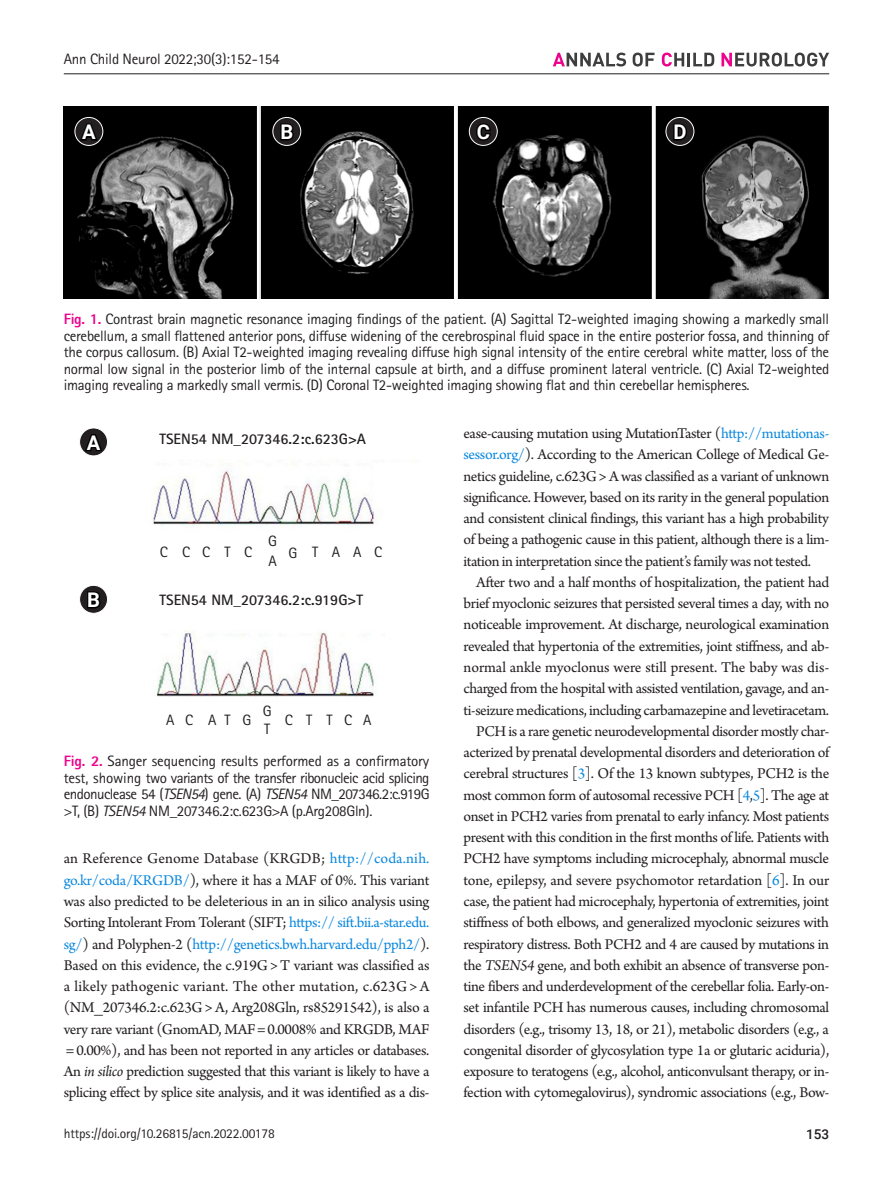
<style>
.page{position:relative;width:893px;height:1191px;background:#fff}
.page>*{position:absolute;margin:0;border:0;box-sizing:border-box;transform-origin:0 0}
.t1{font:700 20.25px "Roboto";color:#fff}
.body{font:15.75px/21.3px "Arno Pro";letter-spacing:-.025em;color:#231f20;text-align:justify}
.fig-caption{font:15px/16.5px "Rotis Sans Serif Std";letter-spacing:-.02em;color:#231f20;text-align:justify}
.t2{font:700 15px "Rotis Sans Serif Std";color:#231f20}
.t3{font:13.5px "Rotis Sans Serif Std";letter-spacing:-.01em;color:#231f20}
.t4{font:500 13.5px "Roboto";color:#231f20}
.s1{font-weight:800;color:#ed028c}
.s2{font-style:italic}
.s3{color:#0b88de}
</style>
<div class="page">
<img style="left:64px;top:106px;width:765px;height:193px">
<img style="left:152px;top:463px;width:225px;height:234px">
<svg style="left:75px;top:117px;width:28px;height:28px"></svg>
<div style="left:74px;top:117px;width:29px;height:29px;border:1px solid #fff;border-radius:50%"></div>
<svg style="left:78px;top:122px;width:22px;height:21px"></svg>
<svg style="left:80px;top:428px;width:28px;height:28px"></svg>
<div style="left:79px;top:427px;width:29px;height:29px;border:1px solid #fff;border-radius:50%"></div>
<svg style="left:83px;top:432px;width:21px;height:21px"></svg>
<svg style="left:80px;top:585px;width:28px;height:28px"></svg>
<div style="left:79px;top:585px;width:29px;height:29px;border:1px solid #fff;border-radius:50%"></div>
<svg style="left:86px;top:589px;width:16px;height:21px"></svg>
<svg style="left:273px;top:117px;width:28px;height:28px"></svg>
<div style="left:272px;top:117px;width:29px;height:29px;border:1px solid #fff;border-radius:50%"></div>
<svg style="left:279px;top:121px;width:17px;height:21px"></svg>
<svg style="left:469px;top:117px;width:28px;height:28px"></svg>
<div style="left:469px;top:117px;width:29px;height:29px;border:1px solid #fff;border-radius:50%"></div>
<svg style="left:474px;top:121px;width:18px;height:22px"></svg>
<svg style="left:666px;top:117px;width:28px;height:28px"></svg>
<div style="left:665px;top:117px;width:29px;height:29px;border:1px solid #fff;border-radius:50%"></div>
<svg style="left:672px;top:121px;width:17px;height:21px"></svg>
<div style="left:152px;top:545px;width:23px;height:15px;background:#fff"></div>
<div style="left:174px;top:545px;width:24px;height:15px;background:#fff"></div>
<div style="left:195px;top:545px;width:23px;height:15px;background:#fff"></div>
<div style="left:237px;top:545px;width:23px;height:15px;background:#fff"></div>
<div style="left:324px;top:545px;width:24px;height:15px;background:#fff"></div>
<div style="left:346px;top:545px;width:23px;height:15px;background:#fff"></div>
<div style="left:367px;top:545px;width:23px;height:15px;background:#fff"></div>
<div style="left:261px;top:534px;width:23px;height:15px;background:#fff"></div>
<div style="left:281px;top:545px;width:24px;height:15px;background:#fff"></div>
<div style="left:261px;top:554px;width:23px;height:15px;background:#fff"></div>
<div style="left:216px;top:545px;width:23px;height:15px;background:#fff"></div>
<div style="left:304px;top:545px;width:23px;height:15px;background:#fff"></div>
<div style="left:115px;top:580px;width:293px;height:39px;background:#fff"></div>
<hr style="left:64px;top:73px;width:765px;height:1px;background:#231f20">
<svg style="left:553px;top:53px;width:73px;height:13px"></svg>
<svg style="left:633px;top:53px;width:21px;height:13px"></svg>
<svg style="left:662px;top:53px;width:52px;height:13px"></svg>
<svg style="left:721px;top:53px;width:108px;height:13px"></svg>
<p class="fig-caption" style="left:64px;top:50px;width:217px">Ann Child Neurol 2022;30(3):152-154</p>
<p class="t1" style="left:82px;top:118px;width:15px">A</p>
<p class="t1" style="left:280px;top:118px;width:14px">B</p>
<p class="t1" style="left:477px;top:118px;width:15px">C</p>
<p class="t1" style="left:673px;top:118px;width:15px">D</p>
<p class="fig-caption" style="left:64px;top:311px;width:767px"><span class="s1">Fig. 1.</span> Contrast brain magnetic resonance imaging findings of the patient. (A) Sagittal T2-weighted imaging showing a markedly small cerebellum, a small flattened anterior pons, diffuse widening of the cerebrospinal fluid space in the entire posterior fossa, and thinning of the corpus callosum. (B) Axial T2-weighted imaging revealing diffuse high signal intensity of the entire cerebral white matter, loss of the normal low signal in the posterior limb of the internal capsule at birth, and a diffuse prominent lateral ventricle. (C) Axial T2-weighted imaging revealing a markedly small vermis. (D) Coronal T2-weighted imaging showing flat and thin cerebellar hemispheres.</p>
<p class="t1" style="left:87px;top:428px;width:15px">A</p>
<p class="t1" style="left:87px;top:585px;width:14px">B</p>
<p class="t2" style="left:159px;top:429px;width:208px">TSEN54 NM_207346.2:c.623G&gt;A</p>
<p class="fig-caption" style="left:268px;top:533px;width:10px">G</p>
<p class="fig-caption" style="left:160px;top:544px;width:10px">C</p>
<p class="fig-caption" style="left:182px;top:544px;width:10px">C</p>
<p class="fig-caption" style="left:202px;top:544px;width:10px">C</p>
<p class="fig-caption" style="left:244px;top:544px;width:10px">C</p>
<p class="fig-caption" style="left:332px;top:544px;width:10px">A</p>
<p class="fig-caption" style="left:353px;top:544px;width:10px">A</p>
<p class="fig-caption" style="left:374px;top:544px;width:10px">C</p>
<p class="fig-caption" style="left:224px;top:544px;width:8px">T</p>
<p class="fig-caption" style="left:312px;top:544px;width:8px">T</p>
<p class="t2" style="left:159px;top:590px;width:205px">TSEN54 NM_207346.2:c.919G&gt;T</p>
<p class="fig-caption" style="left:289px;top:544px;width:10px">G</p>
<p class="fig-caption" style="left:268px;top:553px;width:10px">A</p>
<p class="fig-caption" style="left:263px;top:703px;width:10px">G</p>
<p class="fig-caption" style="left:264px;top:721px;width:8px">T</p>
<p class="fig-caption" style="left:166px;top:712px;width:10px">A</p>
<p class="fig-caption" style="left:208px;top:712px;width:10px">A</p>
<p class="fig-caption" style="left:225px;top:712px;width:8px">T</p>
<p class="fig-caption" style="left:243px;top:712px;width:10px">G</p>
<p class="fig-caption" style="left:306px;top:712px;width:8px">T</p>
<p class="fig-caption" style="left:326px;top:712px;width:8px">T</p>
<p class="fig-caption" style="left:363px;top:712px;width:10px">A</p>
<p class="fig-caption" style="left:185px;top:712px;width:10px">C</p>
<p class="fig-caption" style="left:285px;top:712px;width:10px">C</p>
<p class="fig-caption" style="left:344px;top:712px;width:10px">C</p>
<p class="fig-caption" style="left:64px;top:753px;width:367px"><span class="s1">Fig. 2.</span> Sanger sequencing results performed as a confirmatory test, showing two variants of the transfer ribonucleic acid splicing endonuclease 54 (<span class="s2">TSEN54</span>) gene. (A) <span class="s2">TSEN54</span> NM_207346.2:c.919G &gt;T, (B) <span class="s2">TSEN54</span> NM_207346.2:c.623G&gt;A (p.Arg208Gln).</p>
<p class="body" style="left:64px;top:849px;width:367px">an Reference Genome Database (KRGDB; <span class="s3">http://coda.nih. go.kr/coda/KRGDB/</span>), where it has a MAF of 0%. This variant was also predicted to be deleterious in an in silico analysis using Sorting Intolerant From Tolerant (SIFT; <span class="s3">https:// sift.bii.a-star.edu. sg/</span>) and Polyphen-2 (<span class="s3">http://genetics.bwh.harvard.edu/pph2/</span>).<br>Based on this evidence, the c.919G &gt; T variant was classified as a likely pathogenic variant. The other mutation, c.623G &gt; A (NM_207346.2:c.623G &gt; A, Arg208Gln, rs85291542), is also a very rare variant (GnomAD, MAF = 0.0008% and KRGDB, MAF = 0.00%), and has been not reported in any articles or databases.<br>An <span class="s2">in silico</span> prediction suggested that this variant is likely to have a splicing effect by splice site analysis, and it was identified as a dis-</p>
<p class="body" style="left:463px;top:423px;width:367px">ease-causing mutation using MutationTaster (<span class="s3">http://mutationas&shy;sessor.org/</span>). According to the American College of Medical Ge&shy;netics guideline, c.623G &gt; A was classified as a variant of unknown significance. However, based on its rarity in the general population and consistent clinical findings, this variant has a high probability of being a pathogenic cause in this patient, although there is a lim&shy;itation in interpretation since the patient’s family was not tested.</p>
<p class="body" style="left:463px;top:572px;width:367px;text-indent:13px">After two and a half months of hospitalization, the patient had brief myoclonic seizures that persisted several times a day, with no noticeable improvement. At discharge, neurological examination revealed that hypertonia of the extremities, joint stiffness, and ab&shy;normal ankle myoclonus were still present. The baby was dis&shy;charged from the hospital with assisted ventilation, gavage, and an&shy;ti-seizure medications, including carbamazepine and levetiracetam.</p>
<p class="body" style="left:463px;top:721px;width:367px;text-indent:13px">PCH is a rare genetic neurodevelopmental disorder mostly char&shy;acterized by prenatal developmental disorders and deterioration of cerebral structures [<span class="s3">3</span>]. Of the 13 known subtypes, PCH2 is the most common form of autosomal recessive PCH [<span class="s3">4</span>,<span class="s3">5</span>]. The age at onset in PCH2 varies from prenatal to early infancy. Most patients present with this condition in the first months of life. Patients with PCH2 have symptoms including microcephaly, abnormal muscle tone, epilepsy, and severe psychomotor retardation [<span class="s3">6</span>]. In our case, the patient had microcephaly, hypertonia of extremities, joint stiffness of both elbows, and generalized myoclonic seizures with respiratory distress. Both PCH2 and 4 are caused by mutations in the <span class="s2">TSEN54</span> gene, and both exhibit an absence of transverse pon&shy;tine fibers and underdevelopment of the cerebellar folia. Early-on&shy;set infantile PCH has numerous causes, including chromosomal disorders (e.g., trisomy 13, 18, or 21), metabolic disorders (e.g., a congenital disorder of glycosylation type 1a or glutaric aciduria), exposure to teratogens (e.g., alcohol, anticonvulsant therapy, or in&shy;fection with cytomegalovirus), syndromic associations (e.g., Bow-</p>
<p class="t3" style="left:64px;top:1125px;width:213px">https://doi.org/10.26815/acn.2022.00178</p>
<p class="t4" style="left:806px;top:1124px;width:25px">153</p>
</div>
